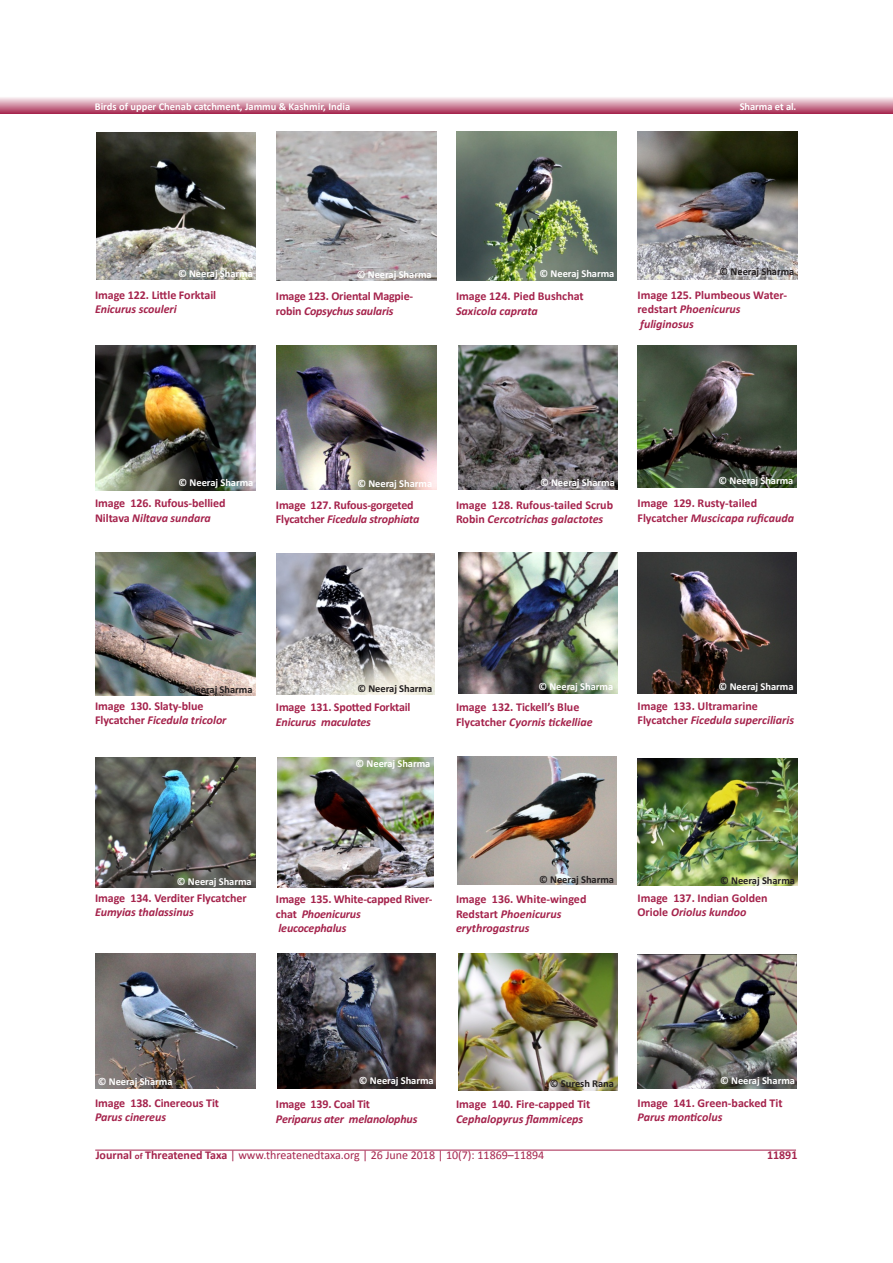
<style>
.page{position:relative;width:893px;height:1263px;background:#fff}
.page>*{position:absolute;margin:0;border:0;box-sizing:border-box;transform-origin:0 0}
.t1{font:700 12px/14.4px "Calibri";letter-spacing:-.005em;color:#a5234c}
.t2{font:italic 700 12px/14.4px "Calibri";letter-spacing:-.005em;color:#a5234c}
.t3{font:12px "Calibri";color:#a5234c}
.t4{font:12px "Calibri Bold 2";color:#a5234c}
.t5{font:10.5px "Calibri Bold 2";letter-spacing:-.005em;color:#fff}
.t6{font:10.5px "Calibri Bold 2";letter-spacing:-.005em;color:#231f20}
.t7{font:700 10.5px "Calibri";color:#fff}
.t8{font:700 10.5px "Calibri";color:#231f20}
.s1{font-style:italic}
.s2{font-family:"Calibri Bold 2";font-weight:400}
.s3{font-family:"Calibri Bold Italic 2";font-weight:400}
.s4{font-style:normal}
.s5{font-family:"Calibri Bold 2";font-weight:400;font-style:normal}
.s6{font-weight:700}
.s7{font-family:"Calibri Bold 2";font-size:9px}
</style>
<div class="page">
<svg style="left:0;top:97px;width:893px;height:16px;background:#d291a5"></svg>
<hr style="left:95px;top:1150px;width:701px;height:1px;background:#a5234c">
<img style="left:96px;top:133px;width:159px;height:147px">
<img style="left:276px;top:132px;width:160px;height:149px">
<img style="left:457px;top:132px;width:160px;height:149px">
<img style="left:638px;top:132px;width:160px;height:148px">
<img style="left:96px;top:346px;width:159px;height:144px">
<img style="left:276px;top:345px;width:160px;height:145px">
<img style="left:458px;top:345px;width:160px;height:145px">
<img style="left:637px;top:345px;width:159px;height:143px">
<img style="left:96px;top:552px;width:159px;height:143px">
<img style="left:276px;top:553px;width:159px;height:141px">
<img style="left:458px;top:552px;width:160px;height:141px">
<img style="left:638px;top:552px;width:159px;height:141px">
<img style="left:96px;top:757px;width:159px;height:130px">
<img style="left:277px;top:757px;width:157px;height:130px">
<img style="left:457px;top:757px;width:160px;height:128px">
<img style="left:638px;top:758px;width:159px;height:128px">
<img style="left:96px;top:954px;width:160px;height:134px">
<img style="left:277px;top:954px;width:158px;height:135px">
<img style="left:458px;top:954px;width:160px;height:137px">
<img style="left:638px;top:955px;width:159px;height:134px">
<p class="t7" style="left:95px;top:100px;width:257px">Birds of upper Chenab catchment, Jammu &amp; Kashmir, India</p>
<p class="t7" style="left:740px;top:100px;width:58px">Sharma et al.</p>
<p class="t5" style="left:178px;top:266px;width:76px">© Neeraj Sharma</p>
<p class="t5" style="left:357px;top:268px;width:76px">© Neeraj Sharma</p>
<p class="t5" style="left:539px;top:266px;width:76px">© Neeraj Sharma</p>
<p class="t6" style="left:720px;top:265px;width:76px">© Neeraj Sharma</p>
<p class="t1" style="left:95px;top:288px;width:123px">Image 122. Little Forktail<br><span class="s1">Enicurus scouleri</span></p>
<p class="t1" style="left:276px;top:289px;width:139px">Image 123. Oriental Magpie&shy;<span class="s2">robin</span> <span class="s1">Copsychus saularis</span></p>
<p class="t1" style="left:456px;top:289px;width:129px">Image 124. Pied Bushchat<br><span class="s1">Saxicola caprata</span></p>
<p class="t1" style="left:637px;top:288px;width:151px">Image 125. Plumbeous Water&shy;<span class="s2">redstart</span> <span class="s1">Phoenicurus</span></p>
<p class="t2" style="left:640px;top:316px;width:55px">fuliginosus</p>
<p class="t5" style="left:179px;top:476px;width:76px">© Neeraj Sharma</p>
<p class="t5" style="left:357px;top:477px;width:76px">© Neeraj Sharma</p>
<p class="t5" style="left:540px;top:476px;width:76px">© Neeraj Sharma</p>
<p class="t5" style="left:719px;top:474px;width:76px">© Neeraj Sharma</p>
<p class="t1" style="left:95px;top:496px;width:132px">Image 126. Rufous-bellied<br>Niltava <span class="s1">Niltava sundara</span></p>
<p class="t1" style="left:276px;top:498px;width:145px">Image 127. Rufous-gorgeted<br><span class="s2">Flycatcher</span> <span class="s1">Ficedula strophiata</span></p>
<p class="t1" style="left:456px;top:498px;width:159px">Image 128. Rufous-tailed Scrub<br>Robin <span class="s1">Cercotrichas galactotes</span></p>
<p class="t1" style="left:637px;top:496px;width:158px">Image 129. Rusty-tailed<br><span class="s2">Flycatcher</span> <span class="s3">Muscicapa ruficauda</span></p>
<p class="t6" style="left:178px;top:683px;width:76px">© Neeraj Sharma</p>
<p class="t6" style="left:357px;top:682px;width:76px">© Neeraj Sharma</p>
<p class="t5" style="left:538px;top:680px;width:76px">© Neeraj Sharma</p>
<p class="t5" style="left:719px;top:680px;width:76px">© Neeraj Sharma</p>
<p class="t1" style="left:95px;top:699px;width:133px">Image 130. Slaty-blue<br><span class="s2">Flycatcher</span> <span class="s1">Ficedula tricolor</span></p>
<p class="t1" style="left:276px;top:700px;width:136px">Image 131. Spotted Forktail<br><span class="s1">Enicurus maculates</span></p>
<p class="t5" style="left:356px;top:757px;width:76px">© Neeraj Sharma</p>
<p class="t1" style="left:456px;top:700px;width:138px">Image 132. Tickell’s Blue<br><span class="s2">Flycatcher</span> <span class="s3">Cyornis tickelliae</span></p>
<p class="t2" style="left:637px;top:699px;width:158px"><span class="s4">Image 133. Ultramarine<br></span><span class="s5">Flycatcher</span> Ficedula superciliaris</p>
<p class="t5" style="left:177px;top:874px;width:76px">© Neeraj Sharma</p>
<p class="t6" style="left:539px;top:872px;width:76px">© Neeraj Sharma</p>
<p class="t6" style="left:720px;top:874px;width:76px">© Neeraj Sharma</p>
<p class="t1" style="left:95px;top:891px;width:153px">Image 134. Verditer Flycatcher<br><span class="s1">Eumyias thalassinus</span></p>
<p class="t1" style="left:276px;top:892px;width:158px">Image 135. White-capped River&shy;<span class="s2">chat</span> <span class="s1">Phoenicurus</span></p>
<p class="t2" style="left:279px;top:921px;width:69px">leucocephalus</p>
<p class="t1" style="left:456px;top:892px;width:132px">Image 136. White-winged<br>Redstart <span class="s1">Phoenicurus erythrogastrus</span></p>
<p class="t1" style="left:637px;top:891px;width:132px">Image 137. Indian Golden<br><span class="s2">Oriole</span> <span class="s3">Oriolus kundoo</span></p>
<p class="t5" style="left:98px;top:1074px;width:76px">© Neeraj Sharma</p>
<p class="t5" style="left:359px;top:1073px;width:76px">© Neeraj Sharma</p>
<p class="t8" style="left:550px;top:1077px;width:66px">© Suresh Rana</p>
<p class="t5" style="left:720px;top:1073px;width:76px">© Neeraj Sharma</p>
<p class="t1" style="left:95px;top:1095px;width:126px">Image 138. Cinereous Tit</p>
<p class="t2" style="left:95px;top:1110px;width:73px">Parus cinereus</p>
<p class="t1" style="left:276px;top:1097px;width:96px">Image 139. Coal Tit</p>
<p class="t2" style="left:276px;top:1111px;width:143px">Periparus ater melanolophus</p>
<p class="t1" style="left:456px;top:1097px;width:136px">Image 140. Fire-capped Tit<br><span class="s3">Cephalopyrus flammiceps</span></p>
<p class="t1" style="left:637px;top:1095px;width:147px">Image 141. Green-backed Tit<br><span class="s3">Parus monticolus</span></p>
<p class="t3" style="left:96px;top:1148px;width:450px"><span class="s6">Journal</span> <span class="s7">of</span> <span class="s6">Threatened Taxa</span> | www.threatenedtaxa.org | 26 June 2018 | 10(7): 11869–11894</p>
<p class="t4" style="left:767px;top:1148px;width:32px">11891</p>
</div>
